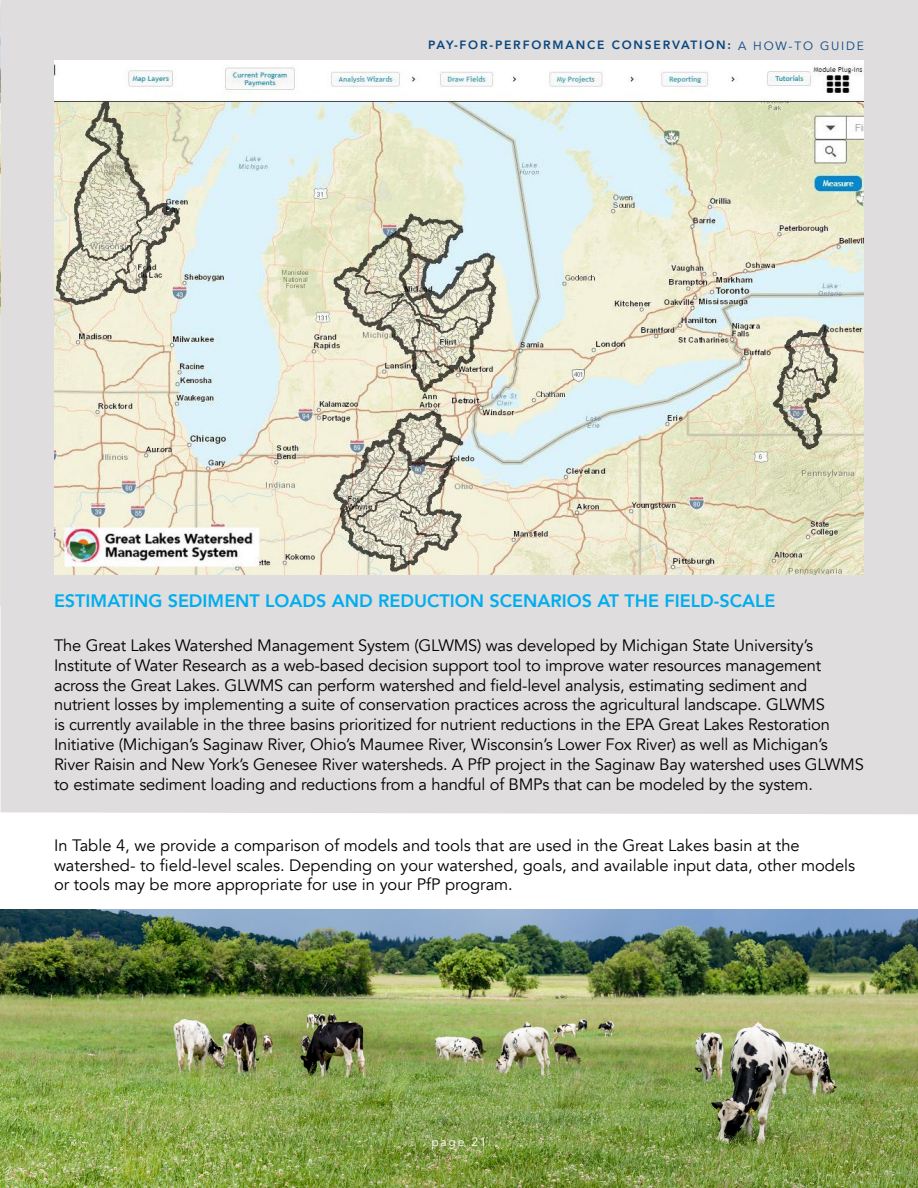
<style>
.page{position:relative;width:918px;height:1188px;background:#fff}
.page>*{position:absolute;margin:0;border:0;box-sizing:border-box;transform-origin:0 0}
.t1{font:800 18px "Avenir";color:#00aeef}
.t2{font:16.5px/19.8px "Avenir";letter-spacing:-.01em;color:#000}
.t3{font:800 12px "Avenir";letter-spacing:.15em;color:#0b5394}
.t4{font:12px "Avenir";letter-spacing:.15em;color:#fff}
.s1{font-weight:400}
</style>
<div class="page">
<svg style="left:0;top:314px;width:1px;height:292px"></svg>
<div style="left:1px;top:0;width:917px;height:814px;background:#dfdddd"></div>
<img style="left:0;top:0;width:1px;height:314px">
<img style="left:0;top:909px;width:918px;height:279px">
<img style="left:54px;top:60px;width:810px;height:514px">
<p class="t3" style="left:428px;top:35px;width:437px">PAY-FOR-PERFORMANCE CONSERVATION: <span class="s1">A HOW-TO GUIDE</span></p>
<p class="t1" style="left:54px;top:587px;width:723px">ESTIMATING SEDIMENT LOADS AND REDUCTION SCENARIOS AT THE FIELD-SCALE</p>
<p class="t2" style="left:54px;top:636px;width:811px">The Great Lakes Watershed Management System (GLWMS) was developed by Michigan State University’s Institute of Water Research as a web-based decision support tool to improve water resources management across the Great Lakes. GLWMS can perform watershed and field-level analysis, estimating sediment and nutrient losses by implementing a suite of conservation practices across the agricultural landscape. GLWMS<br>is currently available in the three basins prioritized for nutrient reductions in the EPA Great Lakes Restoration Initiative (Michigan’s Saginaw River, Ohio’s Maumee River, Wisconsin’s Lower Fox River) as well as Michigan’s River Raisin and New York’s Genesee River watersheds. A PfP project in the Saginaw Bay watershed uses GLWMS to estimate sediment loading and reductions from a handful of BMPs that can be modeled by the system.</p>
<p class="t2" style="left:54px;top:836px;width:803px">In Table 4, we provide a comparison of models and tools that are used in the Great Lakes basin at the watershed- to field-level scales. Depending on your watershed, goals, and available input data, other models or tools may be more appropriate for use in your PfP program.</p>
<p class="t4" style="left:431px;top:1135px;width:57px">page 21</p>
</div>
